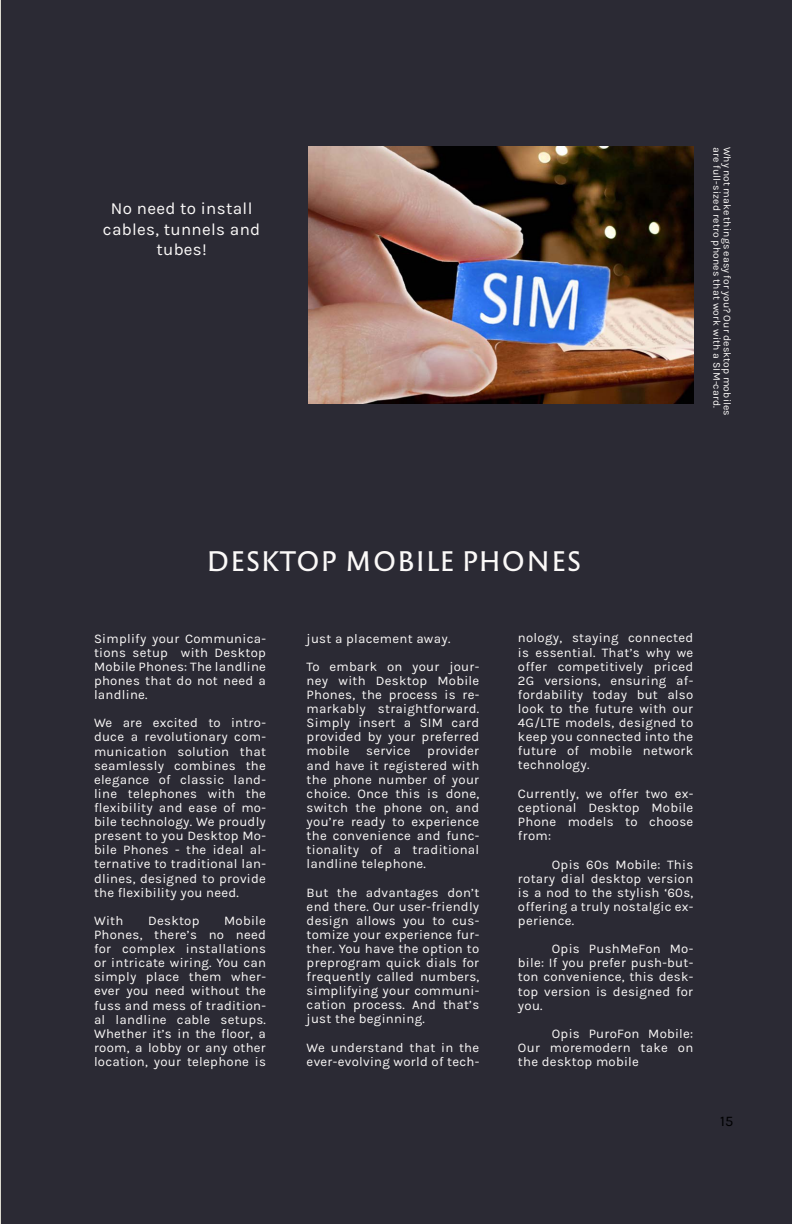
<style>
.page{position:relative;width:792px;height:1224px;background:#2b2a34}
.page>*{position:absolute;margin:0;border:0;box-sizing:border-box;transform-origin:0 0}
.Project_Title{font:26.3px "Reforma 2018 Gris";letter-spacing:.03em;color:#fbf9f8}
.Project_Subtitle{font:16.9px/20.3px "Karla";letter-spacing:.02em;color:#fbf9f8;text-align:center}
.t1{font:14.6px "Karla";color:#000001}
.Body_Text{font:13.2px/14.1px "Karla";letter-spacing:.02em;color:#fbf9f8;text-align:justify}
.t2{font:10.3px "Karla";letter-spacing:.02em;color:#fbf9f8}
</style>
<div class="page">
<hr style="left:0;top:0;width:1px;height:1224px;background:#dcdacf">
<img style="left:309px;top:147px;width:385px;height:256px">
<p class="Project_Subtitle" style="left:103px;top:199px;width:159px">No need to install cables, tunnels and tubes!</p>
<p class="t2" style="left:723px;top:147px;width:263px;rotate:90deg">are full-sized retro phones that work with a SIM-card.</p>
<p class="t2" style="left:733px;top:147px;width:271px;rotate:90deg">Why not make things easy for you? Our desktop mobiles</p>
<p class="Project_Title" style="left:207px;top:546px;width:376px">DESKTOP MOBILE PHONES</p>
<p class="Body_Text" style="left:94px;top:632px;width:174px">Simplify your Communica&shy;tions setup with Desktop Mobile Phones: The landline phones that do not need a landline.</p>
<p class="Body_Text" style="left:94px;top:716px;width:174px">We are excited to intro&shy;duce a revolutionary com&shy;munication solution that seamlessly combines the elegance of classic land&shy;line telephones with the flexibility and ease of mo&shy;bile technology. We proudly present to you Desktop Mo&shy;bile Phones - the ideal al&shy;ternative to traditional lan&shy;dlines, designed to provide the flexibility you need.</p>
<p class="Body_Text" style="left:94px;top:914px;width:31px">With</p>
<p class="Body_Text" style="left:148px;top:914px;width:53px">Desktop</p>
<p class="Body_Text" style="left:94px;top:914px;width:174px;text-indent:130px">Mobile Phones, there’s no need for complex installations or intricate wiring. You can simply place them wher&shy;ever you need without the fuss and mess of tradition&shy;al landline cable setups.<br>Whether it’s in the floor, a room, a lobby or any other location, your telephone is</p>
<p class="Body_Text" style="left:307px;top:631px;width:145px">just a placement away.</p>
<p class="Body_Text" style="left:307px;top:660px;width:174px">To embark on your jour&shy;ney with Desktop Mobile Phones, the process is re&shy;markably straightforward.<br>Simply insert a SIM card provided by your preferred mobile</p>
<p class="Body_Text" style="left:307px;top:744px;width:174px;text-indent:121px">provider and have it registered with the phone number of your choice. Once this is done, switch the phone on, and you’re ready to experience the convenience and func&shy;tionality of a traditional landline telephone.</p>
<p class="Body_Text" style="left:307px;top:885px;width:174px">But the advantages don’t end there. Our user-friendly design allows you to cus&shy;tomize your experience fur&shy;ther. You have the option to preprogram quick dials for frequently called numbers, simplifying your communi&shy;cation process. And that’s just the beginning.</p>
<p class="Body_Text" style="left:307px;top:1040px;width:174px">We understand that in the ever-evolving world of tech-</p>
<p class="Body_Text" style="left:366px;top:744px;width:46px">service</p>
<p class="Body_Text" style="left:518px;top:631px;width:177px">nology, staying connected is essential. That’s why we offer competitively priced 2G versions, ensuring af&shy;fordability today but also look to the future with our 4G/LTE models, designed to keep you connected into the future of mobile network technology.</p>
<p class="Body_Text" style="left:518px;top:786px;width:177px">Currently, we offer two ex&shy;ceptional Desktop Mobile Phone models to choose from:</p>
<p class="Body_Text" style="left:518px;top:857px;width:177px;text-indent:34px">Opis 60s Mobile: This rotary dial desktop version is a nod to the stylish ‘60s, offering a truly nostalgic ex&shy;perience.</p>
<p class="Body_Text" style="left:518px;top:942px;width:177px;text-indent:34px">Opis PushMeFon Mo&shy;bile: If you prefer push-but&shy;ton convenience, this desk&shy;top version is designed for you.</p>
<p class="Body_Text" style="left:518px;top:1027px;width:177px;text-indent:34px">Opis PuroFon Mobile:<br>Our moremodern take on the desktop mobile</p>
<p class="t1" style="left:720px;top:1113px;width:15px">15</p>
</div>
